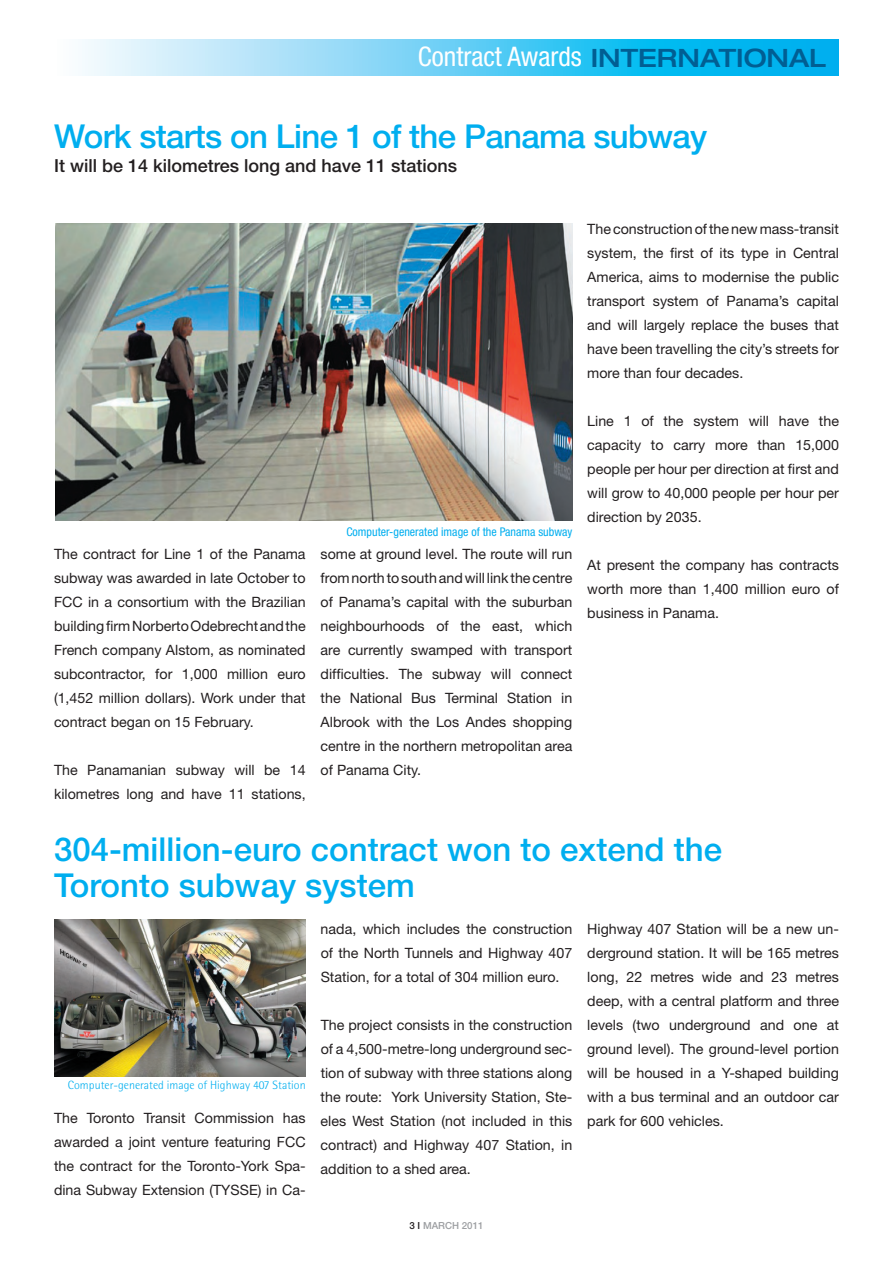
<style>
.page{position:relative;width:893px;height:1263px;background:#fff}
.page>*{position:absolute;margin:0;border:0;box-sizing:border-box;transform-origin:0 0}
.t1{font:500 33px/36px "Helvetica Neue";color:#00aeef}
.t2{font:500 33px "Helvetica Neue";letter-spacing:-.02em;color:#00aeef}
.t3{font:condensed 27px "Helvetica Neue";color:#fff}
.t4{font:500 18px "Helvetica Neue";color:#231f20}
.t5{font:14.25px/24px "Helvetica Neue";color:#231f20;text-align:justify}
.t6{font:300 12px "Rotis Semi Sans";color:#00aeef}
.t7{font:condensed 12px "Helvetica Neue";color:#00aeef}
.t8{font:500 9.75px "Helvetica Neue";color:#9d9fa2}
.s1{font-weight:500;font-stretch:expanded;font-size:25.35px;color:#015e93}
.s2{color:#231f20}
</style>
<div class="page">
<img style="left:56px;top:223px;width:516px;height:298px">
<svg style="left:82px;top:40px;width:757px;height:36px;background:#64d0f5"></svg>
<img style="left:54px;top:919px;width:252px;height:157px">
<h2 class="t3" style="left:418px;top:41px;width:410px">Contract Awards <span class="s1">INTERNATIONAL</span></h2>
<h1 class="t2" style="left:54px;top:117px;width:655px">Work starts on Line 1 of the Panama subway</h1>
<p class="t4" style="left:54px;top:155px;width:405px">It will be 14 kilometres long and have 11 stations</p>
<p class="t5" style="left:54px;top:542px;width:253px">The contract for Line 1 of the Panama subway was awarded in late October to FCC in a consortium with the Brazilian building firm Norberto Odebrecht and the French company Alstom, as nominated subcontractor, for 1,000 million euro (1,452 million dollars). Work under that contract began on 15 February.</p>
<p class="t5" style="left:54px;top:758px;width:253px">The Panamanian subway will be 14 kilometres long and have 11 stations,</p>
<p class="t7" style="left:346px;top:524px;width:227px">Computer-generated image of the Panama subway</p>
<p class="t5" style="left:321px;top:542px;width:253px">some at ground level. The route will run from north to south and will link the centre of Panama’s capital with the suburban neighbourhoods of the east, which are currently swamped with transport difficulties. The subway will connect the National Bus Terminal Station in Albrook with the Los Andes shopping centre in the northern metropolitan area of Panama City.</p>
<p class="t5" style="left:587px;top:217px;width:253px">The construction of the new mass-transit system, the first of its type in Central America, aims to modernise the public transport system of Panama’s capital and will largely replace the buses that have been travelling the city’s streets for more than four decades.</p>
<p class="t5" style="left:587px;top:409px;width:253px">Line 1 of the system will have the capacity to carry more than 15,000 people per hour per direction at first and will grow to 40,000 people per hour per direction by 2035.</p>
<p class="t5" style="left:587px;top:553px;width:253px">At present the company has contracts worth more than 1,400 million euro of business in Panama.</p>
<h1 class="t1" style="left:54px;top:831px;width:670px">304-million-euro contract won to extend the<br>Toronto subway system</h1>
<p class="t6" style="left:68px;top:1078px;width:239px">Computer-generated image of Highway 407 Station</p>
<p class="t5" style="left:54px;top:1105px;width:253px">The Toronto Transit Commission has awarded a joint venture featuring FCC the contract for the Toronto-York Spa&shy;dina Subway Extension (TYSSE) in Ca-</p>
<p class="t5" style="left:321px;top:916px;width:253px">nada, which includes the construction of the North Tunnels and Highway 407<br>Station, for a total of 304 million euro.</p>
<p class="t5" style="left:321px;top:1012px;width:253px">The project consists in the construction of a 4,500-metre-long underground sec&shy;tion of subway with three stations along the route: York University Station, Ste&shy;eles West Station (not included in this contract) and Highway 407 Station, in addition to a shed area.</p>
<p class="t8" style="left:409px;top:1219px;width:76px"><span class="s2">3 I</span> MARCH 2011</p>
<p class="t5" style="left:587px;top:916px;width:253px">Highway 407 Station will be a new un&shy;derground station. It will be 165 metres long, 22 metres wide and 23 metres deep, with a central platform and three levels (two underground and one at ground level). The ground-level portion will be housed in a Y-shaped building with a bus terminal and an outdoor car park for 600 vehicles.</p>
</div>
